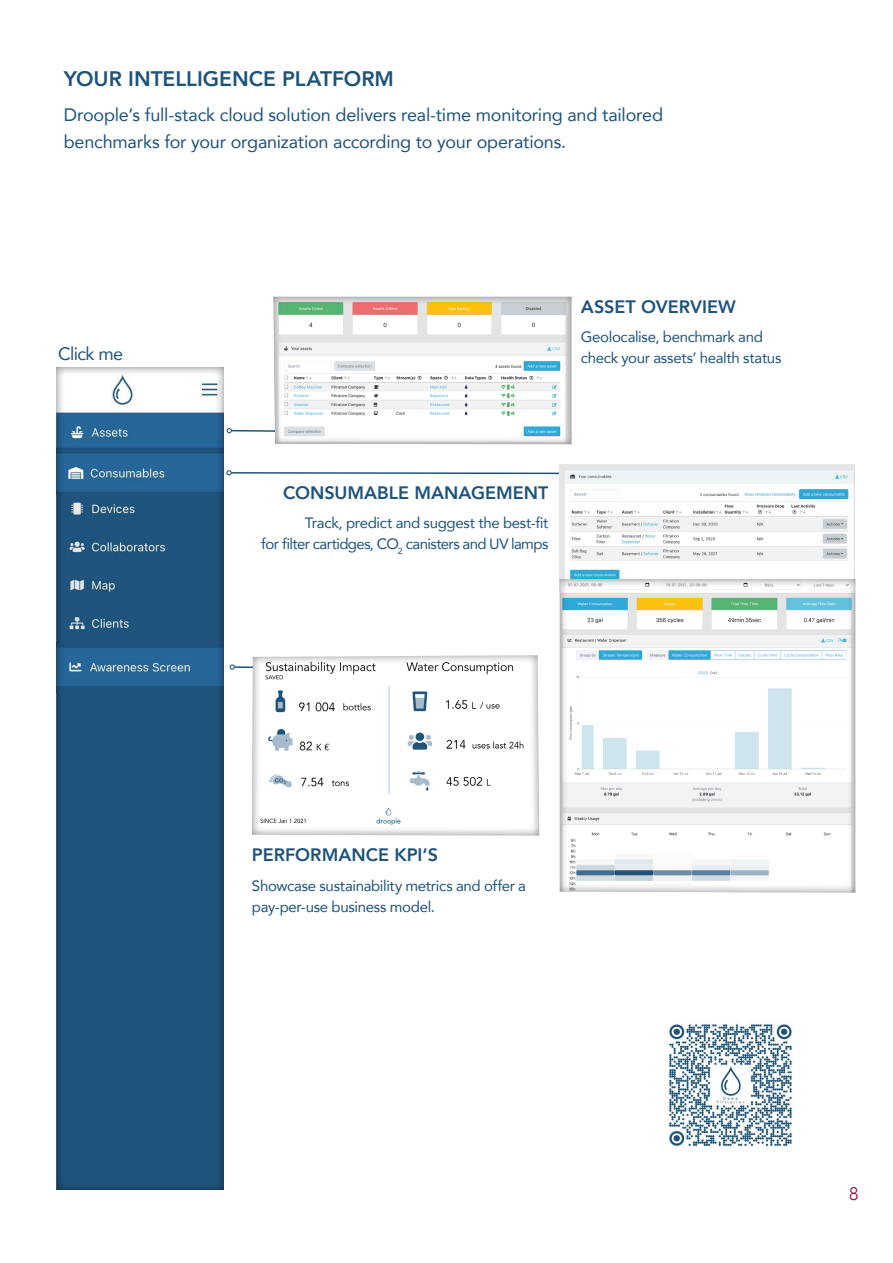
<style>
.page{position:relative;width:893px;height:1263px;background:#fff}
.page>*{position:absolute;margin:0;border:0;box-sizing:border-box;transform-origin:0 0}
.t1{font:800 21px "Avenir";letter-spacing:-.005em;color:#1e537b}
.t2{font:18px/27px "Avenir";letter-spacing:-.01em;color:#1e537b}
.t3{font:800 18px "Avenir";color:#1e537b}
.t4{font:300 18px "Avenir";color:#881042}
.t5{font:15px/21px "Avenir";letter-spacing:-.025em;color:#1e537b}
</style>
<div class="page">
<svg style="left:237px;top:430px;width:23px;height:2px"></svg>
<svg style="left:237px;top:472px;width:322px;height:3px"></svg>
<div style="left:260px;top:281px;width:325px;height:172px;background:#000;opacity:.51"></div>
<div style="left:237px;top:645px;width:315px;height:199px;background:#000;opacity:.51"></div>
<div style="left:42px;top:331px;width:195px;height:867px;background:#000;opacity:.51"></div>
<img style="left:559px;top:465px;width:295px;height:94px">
<div style="left:548px;top:559px;width:320px;height:342px;background:#000;opacity:.51"></div>
<img style="left:669px;top:1024px;width:124px;height:123px">
<h1 class="t1" style="left:64px;top:62px;width:332px">YOUR INTELLIGENCE PLATFORM</h1>
<p class="t2" style="left:64px;top:101px;width:601px">Droople’s full-stack cloud solution delivers real-time monitoring and tailored benchmarks for your organization according to your operations.</p>
<p class="t2" style="left:58px;top:339px;width:67px">Click me</p>
<p class="t3" style="left:581px;top:293px;width:157px">ASSET OVERVIEW</p>
<p class="t5" style="left:581px;top:326px;width:202px">Geolocalise, benchmark and check your assets’ health status</p>
<p class="t3" style="left:283px;top:479px;width:267px">CONSUMABLE MANAGEMENT</p>
<p class="t5" style="left:261px;top:512px;width:289px;text-align:right">Track, predict and suggest the best-fit<br>for filter cartidges, CO<sub>2</sub> canisters and UV lamps</p>
<p class="t3" style="left:252px;top:841px;width:188px">PERFORMANCE KPI’S</p>
<p class="t5" style="left:252px;top:874px;width:276px">Showcase sustainability metrics and offer a pay-per-use business model.</p>
<p class="t4" style="left:849px;top:1183px;width:11px">8</p>
</div>
